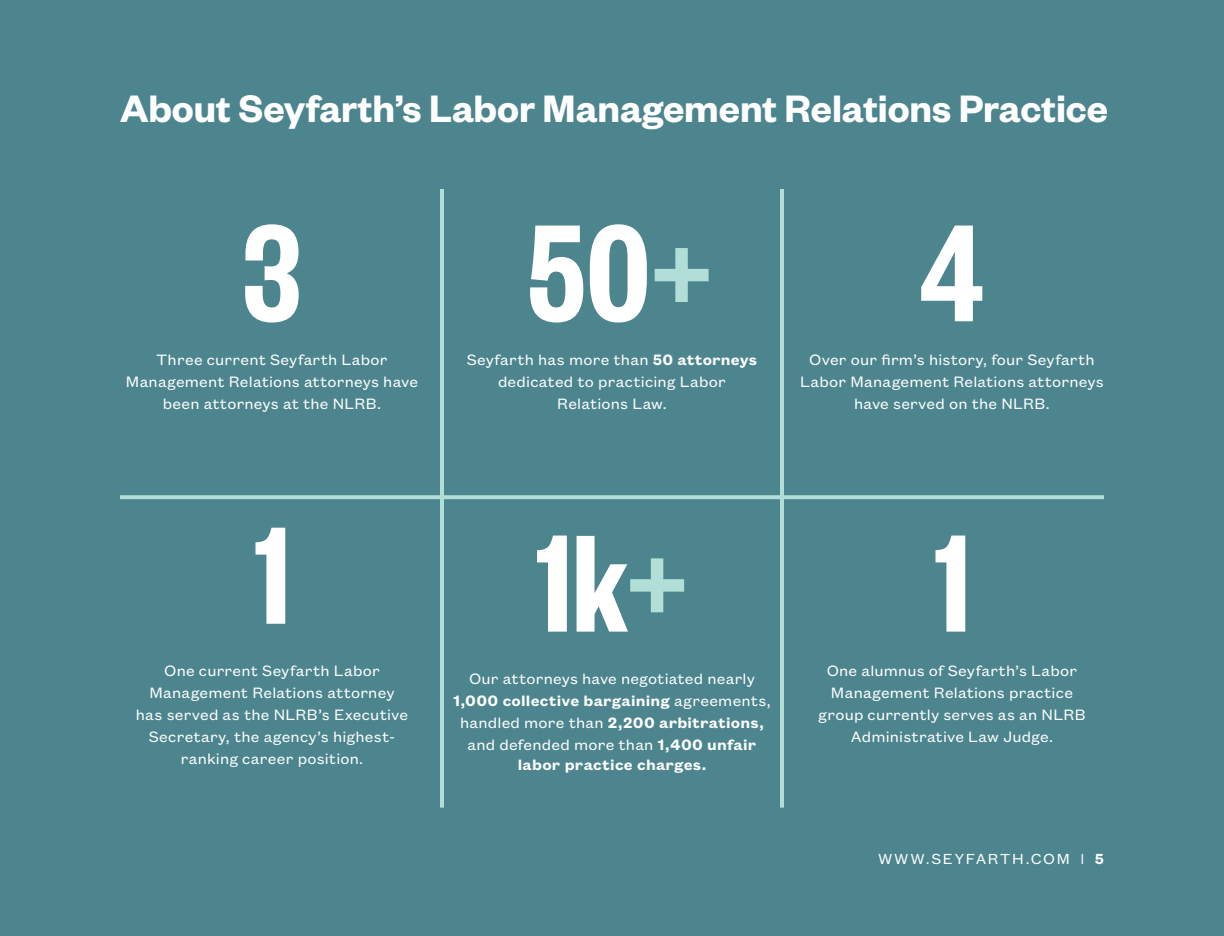
<style>
.page{position:relative;width:1224px;height:936px;background:#4c858e}
.page>*{position:absolute;margin:0;border:0;box-sizing:border-box;transform-origin:0 0}
.Tombstone_Copy{font:600 152px "Founders Grotesk X Cond";color:#fff}
.Heading_2{font:600 42px "Founders Grotesk";color:#fff}
.Year_Bullets{font:16.4px/22px "Founders Grotesk Text";letter-spacing:.01em;color:#fff;text-align:center}
.Year_Bullets-2{font:600 16.4px "Founders Grotesk Text";letter-spacing:.015em;color:#fff}
.t1{font:16px "Founders Grotesk Text";letter-spacing:.095em;color:#fff}
.s1{color:#b1ded6}
.s2{font-weight:600}
</style>
<div class="page">
<hr style="left:780px;top:189px;width:4px;height:619px;background:#b1ded6">
<hr style="left:440px;top:189px;width:4px;height:619px;background:#b1ded6">
<svg style="left:120px;top:495px;width:984px;height:4px;background:#acd9d2"></svg>
<p class="Heading_2" style="left:120px;top:82px;width:990px">About Seyfarth’s Labor Management Relations Practice</p>
<p class="Tombstone_Copy" style="left:243px;top:181px;width:59px">3</p>
<p class="Tombstone_Copy" style="left:920px;top:181px;width:65px">4</p>
<p class="Tombstone_Copy" style="left:528px;top:181px;width:187px">50<span class="s1">+</span></p>
<p class="Year_Bullets" style="left:126px;top:347px;width:294px">Three current Seyfarth Labor<br>Management Relations attorneys have been attorneys at the NLRB.</p>
<p class="Year_Bullets" style="left:467px;top:347px;width:292px">Seyfarth has more than <span class="s2">50 attorneys </span>dedicated to practicing Labor<br>Relations Law.</p>
<p class="Year_Bullets" style="left:800px;top:347px;width:305px">Over our firm’s history, four Seyfarth<br>Labor Management Relations attorneys have served on the NLRB.</p>
<p class="Tombstone_Copy" style="left:255px;top:483px;width:36px">1</p>
<p class="Tombstone_Copy" style="left:536px;top:491px;width:154px">1k<span class="s1">+</span></p>
<p class="Tombstone_Copy" style="left:935px;top:491px;width:36px">1</p>
<p class="Year_Bullets" style="left:136px;top:658px;width:274px">One current Seyfarth Labor<br>Management Relations attorney has served as the NLRB’s Executive<br>Secretary, the agency’s highest&shy;ranking career position.</p>
<p class="Year_Bullets" style="left:453px;top:666px;width:319px">Our attorneys have negotiated nearly <span class="s2">1,000 collective bargaining</span> agreements, handled more than <span class="s2">2,200 arbitrations, </span>and defended more than <span class="s2">1,400 unfair</span></p>
<p class="Year_Bullets-2" style="left:518px;top:753px;width:190px">labor practice charges.</p>
<p class="Year_Bullets" style="left:818px;top:658px;width:269px">One alumnus of Seyfarth’s Labor<br>Management Relations practice group currently serves as an NLRB<br>Administrative Law Judge.</p>
<p class="t1" style="left:878px;top:848px;width:227px">WWW.SEYFARTH.COM | <span class="s2">5</span></p>
</div>
